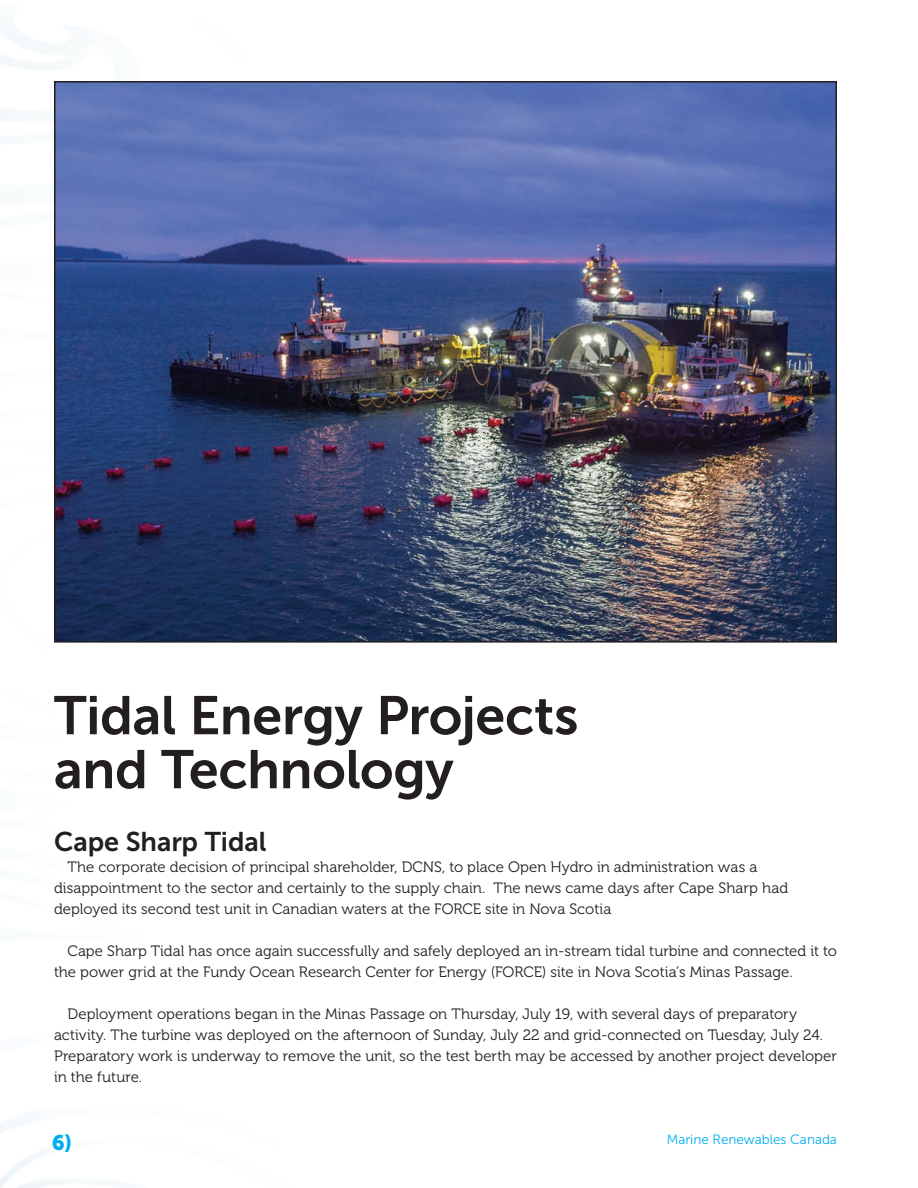
<style>
.page{position:relative;width:918px;height:1188px;background:#fff}
.page>*{position:absolute;margin:0;border:0;box-sizing:border-box;transform-origin:0 0}
.t1{font:54px/54px "Museo Sans 700";letter-spacing:-.01em;color:#231f20}
.t2{font:27px "Museo Sans 700";letter-spacing:-.005em;color:#231f20}
.t3{font:21px "Museo Sans 900";color:#00aeef}
.t4{font:15px/21px "Museo 300";color:#231f20}
.t5{font:13.5px "Museo Sans 300";color:#00aeef}
</style>
<div class="page">
<img style="left:57px;top:84px;width:777px;height:556px">
<h1 class="t1" style="left:54px;top:689px;width:526px">Tidal Energy Projects and Technology</h1>
<h2 class="t2" style="left:54px;top:827px;width:214px">Cape Sharp Tidal</h2>
<p class="t4" style="left:54px;top:857px;width:736px;text-indent:14px">The corporate decision of principal shareholder, DCNS, to place Open Hydro in administration was a disappointment to the sector and certainly to the supply chain. The news came days after Cape Sharp had deployed its second test unit in Canadian waters at the FORCE site in Nova Scotia</p>
<p class="t4" style="left:54px;top:941px;width:784px;text-indent:14px">Cape Sharp Tidal has once again successfully and safely deployed an in-stream tidal turbine and connected it to the power grid at the Fundy Ocean Research Center for Energy (FORCE) site in Nova Scotia’s Minas Passage.</p>
<p class="t4" style="left:54px;top:1004px;width:784px;text-indent:14px">Deployment operations began in the Minas Passage on Thursday, July 19, with several days of preparatory activity. The turbine was deployed on the afternoon of Sunday, July 22 and grid-connected on Tuesday, July 24.<br>Preparatory work is underway to remove the unit, so the test berth may be accessed by another project developer in the future.</p>
<h3 class="t3" style="left:52px;top:1130px;width:22px">6)</h3>
<p class="t5" style="left:667px;top:1132px;width:172px">Marine Renewables Canada</p>
</div>
